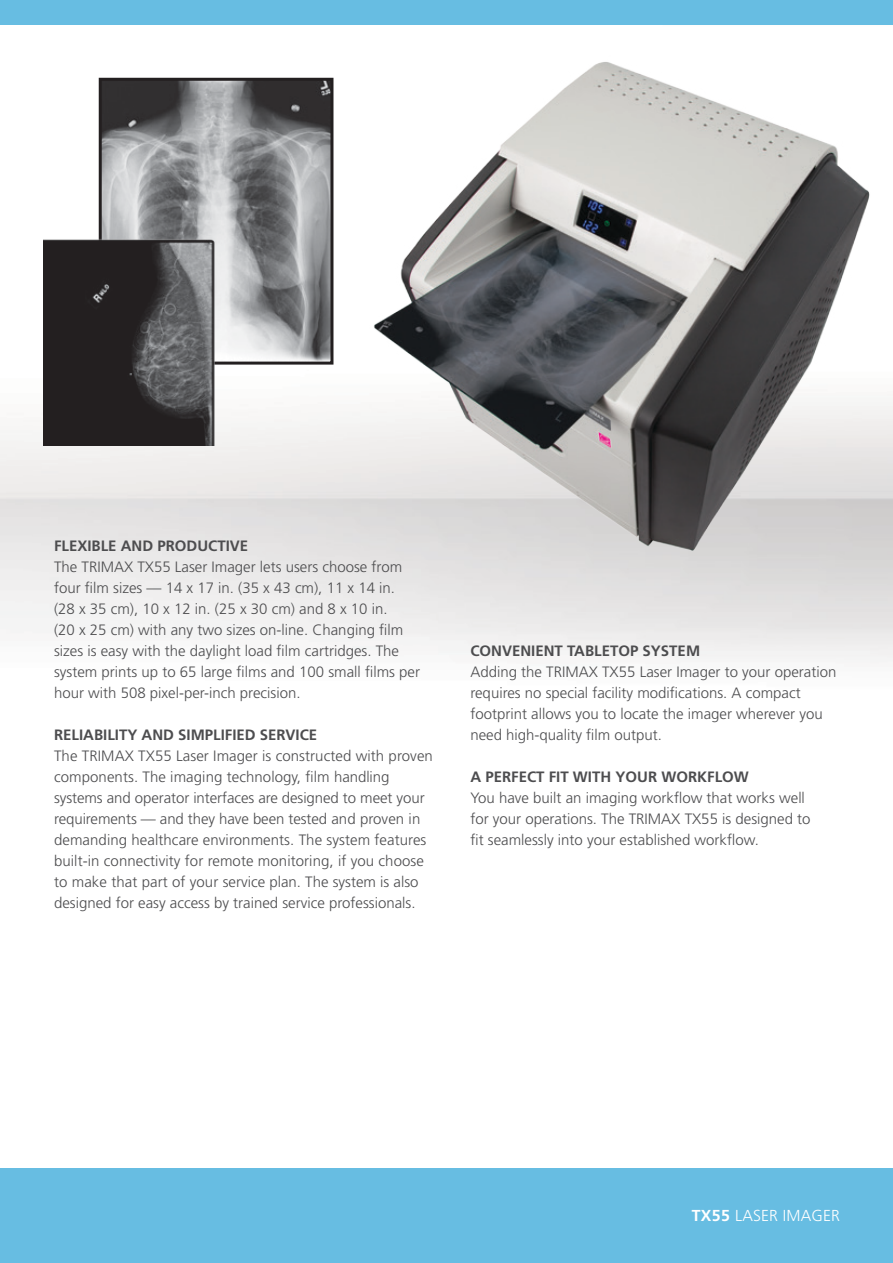
<style>
.page{position:relative;width:893px;height:1263px;background:#fff}
.page>*{position:absolute;margin:0;border:0;box-sizing:border-box;transform-origin:0 0}
.t1{font:300 15.9px "Frutiger";letter-spacing:.01em;color:#fff}
.t2{font:300 15px/21px "Frutiger";color:#4d4d4f}
.t3{font:700 15px "Frutiger";color:#4d4d4f}
.s1{font-weight:700}
</style>
<div class="page">
<div style="left:0;top:0;width:893px;height:25px;background:#67bde2"></div>
<div style="left:0;top:1168px;width:893px;height:95px;background:#67bde2"></div>
<img style="left:345px;top:61px;width:548px;height:513px">
<img style="left:103px;top:82px;width:226px;height:279px">
<div style="left:99px;top:78px;width:234px;height:287px;border:3px solid #231f20"></div>
<img style="left:43px;top:234px;width:173px;height:212px">
<p class="t3" style="left:54px;top:537px;width:196px">FLEXIBLE AND PRODUCTIVE</p>
<p class="t2" style="left:54px;top:557px;width:367px">The TRIMAX TX55 Laser Imager lets users choose from four film sizes — 14 x 17 in. (35 x 43 cm), 11 x 14 in.<br>(28 x 35 cm), 10 x 12 in. (25 x 30 cm) and 8 x 10 in.<br>(20 x 25 cm) with any two sizes on-line. Changing film sizes is easy with the daylight load film cartridges. The system prints up to 65 large films and 100 small films per hour with 508 pixel-per-inch precision.</p>
<p class="t3" style="left:54px;top:726px;width:265px">RELIABILITY AND SIMPLIFIED SERVICE</p>
<p class="t2" style="left:54px;top:746px;width:380px">The TRIMAX TX55 Laser Imager is constructed with proven components. The imaging technology, film handling systems and operator interfaces are designed to meet your requirements — and they have been tested and proven in demanding healthcare environments. The system features built-in connectivity for remote monitoring, if you choose to make that part of your service plan. The system is also designed for easy access by trained service professionals.</p>
<p class="t3" style="left:470px;top:642px;width:231px">CONVENIENT TABLETOP SYSTEM</p>
<p class="t2" style="left:470px;top:662px;width:367px">Adding the TRIMAX TX55 Laser Imager to your operation requires no special facility modifications. A compact footprint allows you to locate the imager wherever you need high-quality film output.</p>
<p class="t3" style="left:470px;top:768px;width:280px">A PERFECT FIT WITH YOUR WORKFLOW</p>
<p class="t2" style="left:470px;top:788px;width:342px">You have built an imaging workflow that works well for your operations. The TRIMAX TX55 is designed to fit seamlessly into your established workflow.</p>
<p class="t1" style="left:692px;top:1206px;width:150px"><span class="s1">TX55</span> LASER IMAGER</p>
</div>
